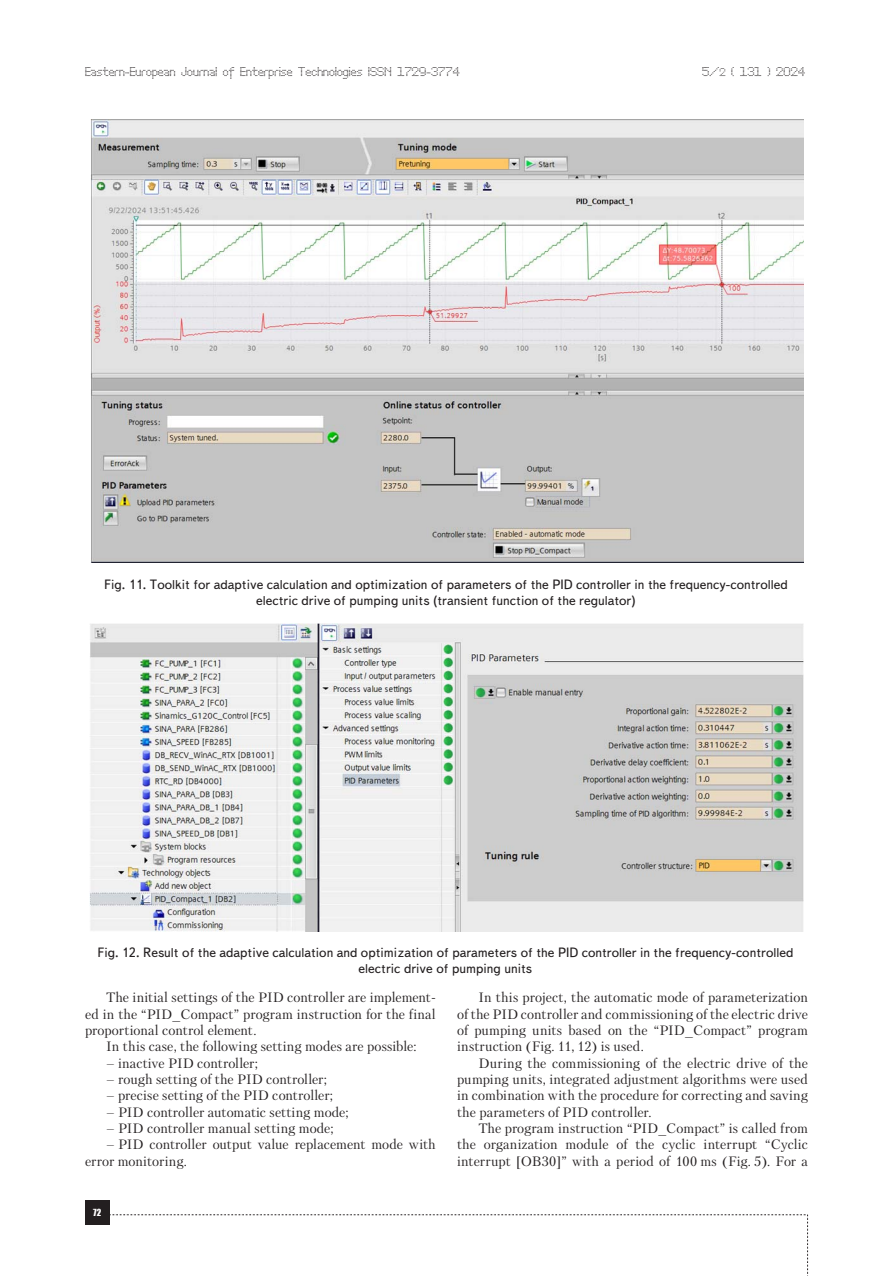
<style>
.page{position:relative;width:893px;height:1276px;background:#fff}
.page>*{position:absolute;margin:0;border:0;box-sizing:border-box;transform-origin:0 0}
.Text__англ{font:13.5px/16.4px "Petersburg C";letter-spacing:.005em;color:#231f20;text-align:justify}
.Рисунок{font:13.5px/16.2px "Text Book C";color:#231f20;text-align:center}
.t1{font:12px "Perfo";letter-spacing:.015em;color:#231f20}
.t2{font:9px "Impact";color:#fff}
.s1{font-size:10.5px}
</style>
<div class="page">
<div style="left:85px;top:1200px;width:24px;height:24px;background:#231f20"></div>
<svg style="left:109px;top:1214px;width:699px;height:62px"></svg>
<img style="left:90px;top:119px;width:713px;height:443px">
<img style="left:90px;top:623px;width:714px;height:308px">
<p class="t1" style="left:85px;top:65px;width:376px">Eastern-European Journal of Enterprise Technologies ISSN 1729-3774</p>
<p class="t1" style="left:702px;top:65px;width:104px">5/<span class="s1">2</span> ( 131 ) 2024</p>
<p class="Рисунок" style="left:104px;top:577px;width:685px">Fig. 11. Toolkit for adaptive calculation and optimization of parameters of the PID controller in the frequency-controlled electric drive of pumping units (transient function of the regulator)</p>
<p class="Рисунок" style="left:97px;top:944px;width:698px">Fig. 12. Result of the adaptive calculation and optimization of parameters of the PID controller in the frequency-controlled electric drive of pumping units</p>
<p class="Text__англ" style="left:85px;top:989px;width:352px;text-indent:21px">The initial settings of the PID controller are implement&shy;ed in the “PID_Compact” program instruction for the final proportional control element.</p>
<p class="Text__англ" style="left:106px;top:1038px;width:312px">In this case, the following setting modes are possible:</p>
<p class="Text__англ" style="left:106px;top:1054px;width:153px">– inactive PID controller;</p>
<p class="Text__англ" style="left:106px;top:1071px;width:222px">– rough setting of the PID controller;</p>
<p class="Text__англ" style="left:106px;top:1087px;width:228px">– precise setting of the PID controller;</p>
<p class="Text__англ" style="left:106px;top:1103px;width:244px">– PID controller automatic setting mode;</p>
<p class="Text__англ" style="left:106px;top:1120px;width:229px">– PID controller manual setting mode;</p>
<p class="Text__англ" style="left:85px;top:1136px;width:352px;text-indent:21px">– PID controller output value replacement mode with error monitoring.</p>
<p class="t2" style="left:93px;top:1205px;width:10px">72</p>
<p class="Text__англ" style="left:457px;top:989px;width:352px;text-indent:21px">In this project, the automatic mode of parameterization of the PID controller and commissioning of the electric drive of pumping units based on the “PID_Compact” program instruction (Fig. 11, 12) is used.</p>
<p class="Text__англ" style="left:457px;top:1054px;width:352px;text-indent:21px">During the commissioning of the electric drive of the pumping units, integrated adjustment algorithms were used in combination with the procedure for correcting and saving the parameters of PID controller.</p>
<p class="Text__англ" style="left:457px;top:1120px;width:352px;text-indent:21px">The program instruction “PID_Compact” is called from the organization module of the cyclic interrupt “Cyclic interrupt [OB30]” with a period of 100 ms (Fig. 5). For a</p>
</div>
